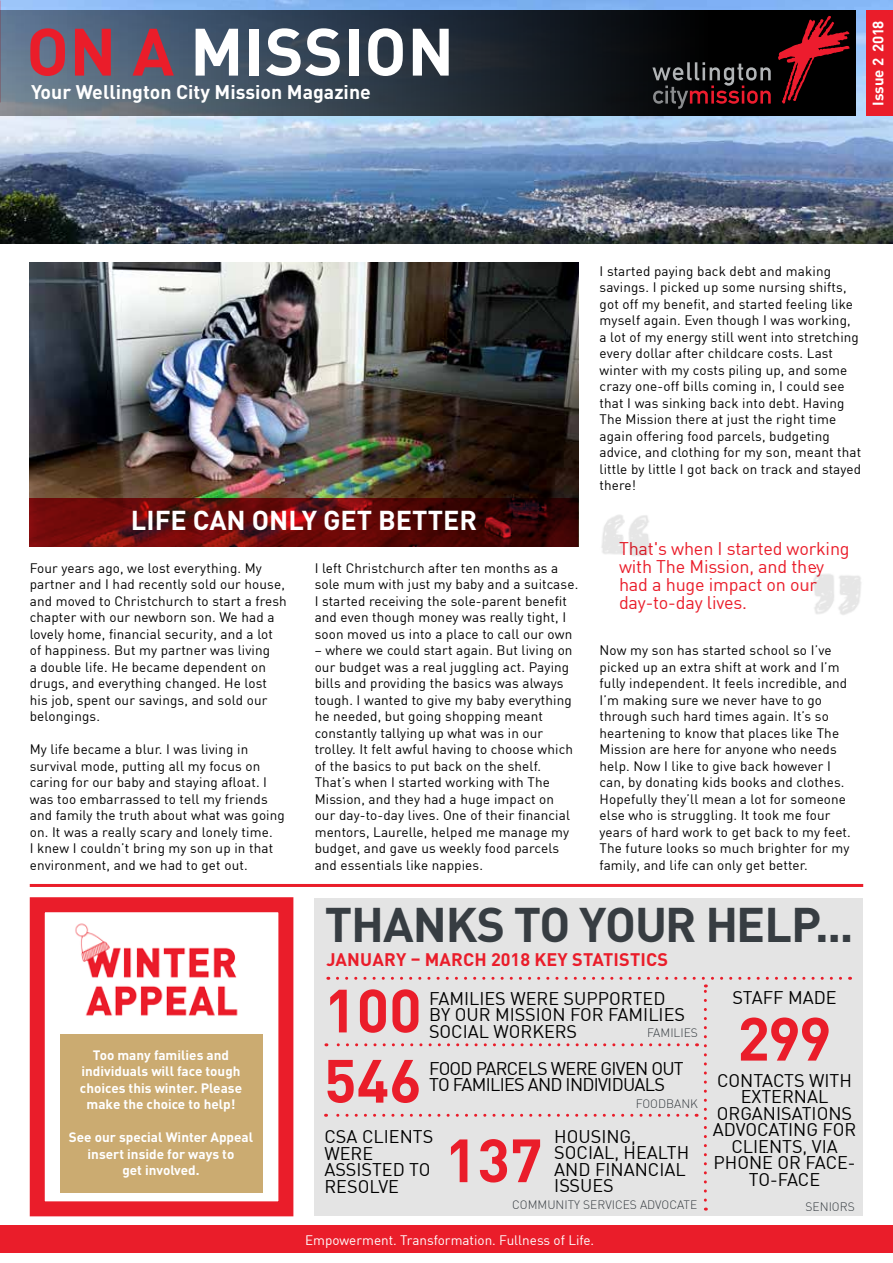
<style>
.page{position:relative;width:893px;height:1263px;background:#fff}
.page>*{position:absolute;margin:0;border:0;box-sizing:border-box;transform-origin:0 0}
.t1{font:700 65.85px "DIN Pro";letter-spacing:.01em;color:#fff}
.t2{font:700 60px/70.2px "DIN Pro";color:#ea1d2a}
.t3{font:700 48px "DIN Pro";letter-spacing:-.02em;color:#373d42}
.t4{font:700 27px "DIN Pro";color:#fff}
.t5{font:700 19.5px "DIN Pro";color:#fff}
.t6{font:18px/16.5px "DIN";color:#000}
.t7{font:18px/18px "DIN";letter-spacing:-.01em;color:#ea1d2a}
.t8{font:18px/16.5px "DIN";letter-spacing:-.04em;color:#000}
.t9{font:700 18px "DIN Pro";letter-spacing:.01em;color:#ea1d2a}
.t10{font:700 15px "DIN Pro";color:#fff}
.t11{font:13.5px/16.5px "DIN";letter-spacing:.01em;color:#000}
.t12{font:700 13.5px/16.5px "DIN Pro";color:#fff;text-align:center}
.t13{font:13.5px "DIN";color:#fff}
.t14{font:300 12px "DIN";color:#373d42}
.s1{color:#ea1d2a}
</style>
<div class="page">
<img style="left:0;top:0;width:893px;height:244px">
<div style="left:315px;top:898px;width:548px;height:317px;background:#e4e4e4"></div>
<div style="left:0;top:1225px;width:893px;height:27px;background:#ea1d2a"></div>
<div style="left:866px;top:11px;width:27px;height:105px;background:#ea1d2a"></div>
<svg style="left:0;top:11px;width:855px;height:105px;background:#2f3b48"></svg>
<svg style="left:652px;top:62px;width:119px;height:47px;background:#332124"></svg>
<svg style="left:778px;top:14px;width:72px;height:90px;background:#41070c"></svg>
<hr style="left:30px;top:884px;width:833px;height:3px;background:#ea1d2a">
<img style="left:813px;top:574px;width:48px;height:41px">
<img style="left:601px;top:515px;width:49px;height:41px">
<svg style="left:326px;top:977px;width:514px;height:223px"></svg>
<img style="left:30px;top:262px;width:548px;height:236px">
<svg style="left:30px;top:498px;width:548px;height:48px;background:#5d0909"></svg>
<div style="left:30px;top:897px;width:263px;height:319px;background:#fff;border:15px solid #ea1d2a"></div>
<div style="left:61px;top:1034px;width:202px;height:158px;background:#cbab71"></div>
<img style="left:75px;top:923px;width:162px;height:55px">
<img style="left:85px;top:986px;width:153px;height:30px">
<h1 class="t1" style="left:26px;top:7px;width:429px"><span class="s1">ON A</span> MISSION</h1>
<p class="t10" style="left:868px;top:106px;width:87px;rotate:-90deg">Issue 2 2018</p>
<h3 class="t5" style="left:31px;top:79px;width:341px">Your Wellington City Mission Magazine</h3>
<h3 class="t4" style="left:131px;top:502px;width:348px">LIFE CAN ONLY GET BETTER</h3>
<p class="t11" style="left:30px;top:559px;width:259px">Four years ago, we lost everything. My partner and I had recently sold our house, and moved to Christchurch to start a fresh chapter with our newborn son. We had a lovely home, financial security, and a lot of happiness. But my partner was living<br>a double life. He became dependent on drugs, and everything changed. He lost his job, spent our savings, and sold our belongings.</p>
<p class="t11" style="left:30px;top:741px;width:257px">My life became a blur. I was living in survival mode, putting all my focus on caring for our baby and staying afloat. I was too embarrassed to tell my friends and family the truth about what was going on. It was a really scary and lonely time.<br>I knew I couldn’t bring my son up in that environment, and we had to get out.</p>
<p class="t11" style="left:315px;top:559px;width:265px">I left Christchurch after ten months as a sole mum with just my baby and a suitcase.<br>I started receiving the sole-parent benefit and even though money was really tight, I soon moved us into a place to call our own</p>
<p class="t11" style="left:315px;top:642px;width:260px">– where we could start again. But living on our budget was a real juggling act. Paying bills and providing the basics was always tough. I wanted to give my baby everything he needed, but going shopping meant constantly tallying up what was in our trolley. It felt awful having to choose which of the basics to put back on the shelf.<br>That’s when I started working with The Mission, and they had a huge impact on our day-to-day lives. One of their financial mentors, Laurelle, helped me manage my budget, and gave us weekly food parcels and essentials like nappies.</p>
<p class="t11" style="left:600px;top:262px;width:263px">I started paying back debt and making savings. I picked up some nursing shifts, got off my benefit, and started feeling like myself again. Even though I was working,<br>a lot of my energy still went into stretching every dollar after childcare costs. Last winter with my costs piling up, and some crazy one-off bills coming in, I could see that I was sinking back into debt. Having The Mission there at just the right time again offering food parcels, budgeting advice, and clothing for my son, meant that little by little I got back on track and stayed there!</p>
<h3 class="t7" style="left:619px;top:539px;width:232px">That's when I started working with The Mission, and they had a huge impact on our day-to-day lives.</h3>
<p class="t11" style="left:600px;top:642px;width:253px">Now my son has started school so I’ve picked up an extra shift at work and I’m fully independent. It feels incredible, and I’m making sure we never have to go through such hard times again. It’s so heartening to know that places like The Mission are here for anyone who needs help. Now I like to give back however I can, by donating kids books and clothes.<br>Hopefully they’ll mean a lot for someone else who is struggling. It took me four years of hard work to get back to my feet.<br>The future looks so much brighter for my family, and life can only get better.</p>
<h3 class="t3" style="left:325px;top:892px;width:530px">THANKS TO YOUR HELP...</h3>
<p class="t12" style="left:80px;top:1046px;width:164px">Too many families and individuals will face tough choices this winter. Please make the choice to help!</p>
<p class="t12" style="left:69px;top:1129px;width:186px">See our special Winter Appeal insert inside for ways to<br>get involved.</p>
<h3 class="t9" style="left:326px;top:947px;width:343px">JANUARY – MARCH 2018 KEY STATISTICS</h3>
<h2 class="t2" style="left:324px;top:973px;width:99px">100<br>546</h2>
<h3 class="t6" style="left:429px;top:990px;width:258px">FAMILIES WERE SUPPORTED<br>BY OUR MISSION FOR FAMILIES<br>SOCIAL WORKERS</h3>
<h3 class="t8" style="left:429px;top:1059px;width:256px">FOOD PARCELS WERE GIVEN OUT<br>TO FAMILIES AND INDIVIDUALS</h3>
<h3 class="t6" style="left:324px;top:1128px;width:110px">CSA CLIENTS<br>WERE<br>ASSISTED TO<br>RESOLVE</h3>
<p class="t14" style="left:647px;top:1026px;width:52px">FAMILIES</p>
<p class="t14" style="left:636px;top:1097px;width:64px">FOODBANK</p>
<h2 class="t2" style="left:445px;top:1123px;width:99px">137</h2>
<h3 class="t6" style="left:554px;top:1128px;width:136px">HOUSING,<br>SOCIAL, HEALTH<br>AND FINANCIAL<br>ISSUES</h3>
<p class="t14" style="left:512px;top:1197px;width:186px">COMMUNITY SERVICES ADVOCATE</p>
<p class="t13" style="left:305px;top:1231px;width:291px">Empowerment. Transformation. Fullness of Life.</p>
<h3 class="t6" style="left:732px;top:989px;width:106px">STAFF MADE</h3>
<h2 class="t2" style="left:737px;top:1001px;width:96px">299</h2>
<h3 class="t6" style="left:713px;top:1072px;width:145px;text-align:center">CONTACTS WITH<br>EXTERNAL<br>ORGANISATIONS<br>ADVOCATING FOR<br>CLIENTS, VIA<br>PHONE OR FACE-<br>TO-FACE</h3>
<p class="t14" style="left:806px;top:1199px;width:51px">SENIORS</p>
</div>
